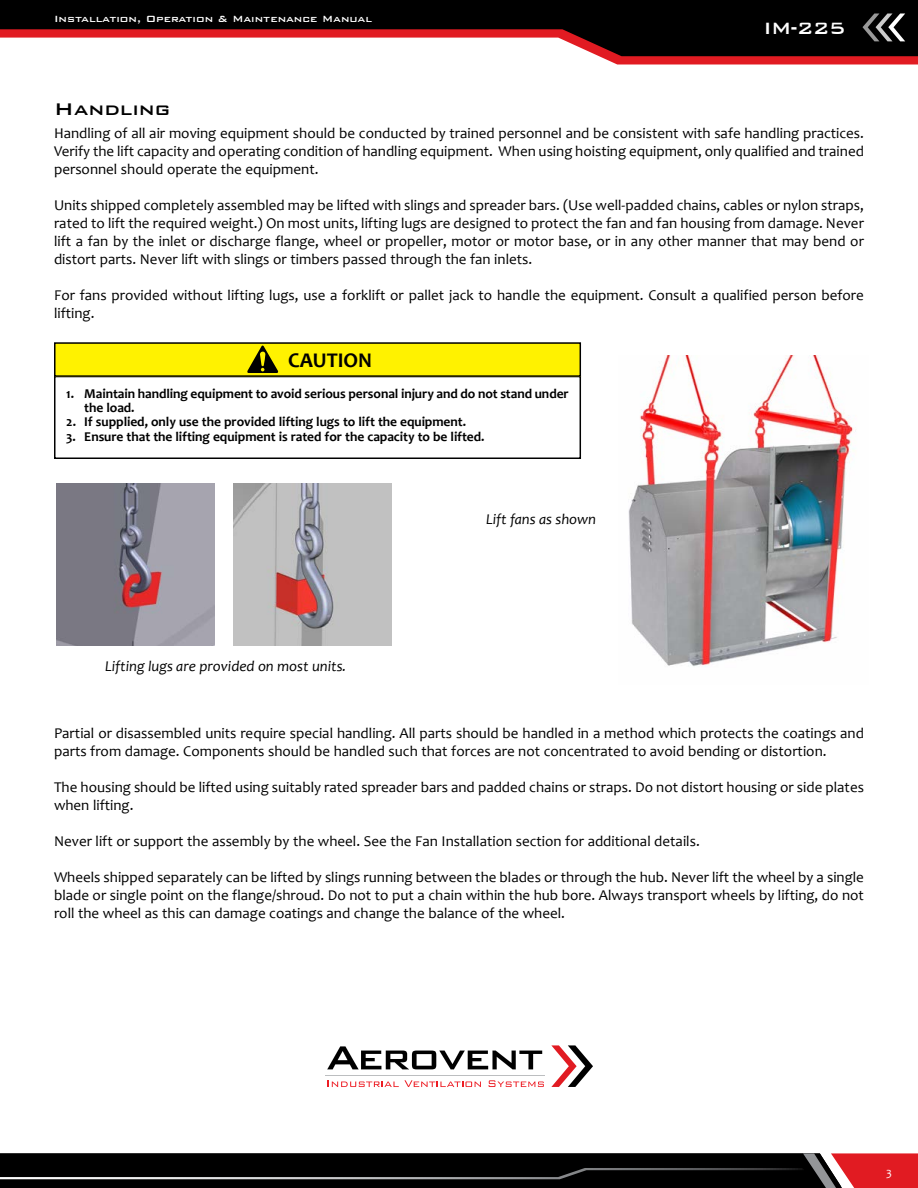
<style>
.page{position:relative;width:918px;height:1188px;background:#fff}
.page>*{position:absolute;margin:0;border:0;box-sizing:border-box;transform-origin:0 0}
.t1{font:500 22.5px "Bank Gothic BT";color:#000}
.t2{font:500 21.9px "Bank Gothic BT";color:#fff}
.t3{font:700 21px "Candara";color:#000}
.t4{font:15px/18px "Candara";color:#000;text-align:justify}
.t5{font:italic 15px "Candara";color:#000}
.t6{font:700 13.5px/14.2px "Candara";letter-spacing:-.005em;color:#000}
.t7{font:500 12px "Bank Gothic BT";color:#fff}
.t8{font:12px "Candara";color:#fff}
</style>
<div class="page">
<svg style="left:599px;top:56px;width:319px;height:9px;background:#de2d33"></svg>
<svg style="left:0;top:0;width:918px;height:56px;fill:#000"></svg>
<svg style="left:863px;top:14px;width:42px;height:27px"></svg>
<svg style="left:0;top:1153px;width:918px;height:35px;background:#221212"></svg>
<img style="left:628px;top:356px;width:226px;height:311px">
<img style="left:233px;top:484px;width:158px;height:162px">
<img style="left:56px;top:483px;width:158px;height:162px">
<div style="left:54px;top:376px;width:527px;height:83px;border:2px solid #000"></div>
<div style="left:55px;top:343px;width:525px;height:33px;background:#fff200"></div>
<div style="left:54px;top:342px;width:527px;height:35px;border:2px solid #000"></div>
<svg style="left:247px;top:345px;width:32px;height:28px"></svg>
<hr style="left:326px;top:1075px;width:219px;height:1px;background:#bcbec0">
<svg style="left:328px;top:1080px;width:153px;height:7px"></svg>
<svg style="left:488px;top:1080px;width:56px;height:7px"></svg>
<svg style="left:327px;top:1046px;width:215px;height:23px"></svg>
<svg style="left:551px;top:1045px;width:42px;height:42px"></svg>
<p class="t7" style="left:54px;top:12px;width:320px">Installation, Operation &amp; Maintenance Manual</p>
<h2 class="t2" style="left:763px;top:16px;width:84px">IM-225</h2>
<h1 class="t1" style="left:54px;top:97px;width:118px">Handling</h1>
<p class="t4" style="left:54px;top:124px;width:812px">Handling of all air moving equipment should be conducted by trained personnel and be consistent with safe handling practices.<br>Verify the lift capacity and operating condition of handling equipment. When using hoisting equipment, only qualified and trained personnel should operate the equipment.</p>
<p class="t4" style="left:54px;top:196px;width:812px">Units shipped completely assembled may be lifted with slings and spreader bars. (Use well-padded chains, cables or nylon straps, rated to lift the required weight.) On most units, lifting lugs are designed to protect the fan and fan housing from damage. Never lift a fan by the inlet or discharge flange, wheel or propeller, motor or motor base, or in any other manner that may bend or distort parts. Never lift with slings or timbers passed through the fan inlets.</p>
<p class="t4" style="left:54px;top:286px;width:812px">For fans provided without lifting lugs, use a forklift or pallet jack to handle the equipment. Consult a qualified person before lifting.</p>
<h3 class="t3" style="left:288px;top:347px;width:85px">CAUTION</h3>
<p class="t6" style="left:84px;top:386px;width:486px;text-indent:-18px">1. Maintain handling equipment to avoid serious personal injury and do not stand under the load.</p>
<p class="t6" style="left:66px;top:415px;width:401px">2. If supplied, only use the provided lifting lugs to lift the equipment.</p>
<p class="t6" style="left:66px;top:429px;width:420px">3. Ensure that the lifting equipment is rated for the capacity to be lifted.</p>
<p class="t5" style="left:105px;top:656px;width:243px">Lifting lugs are provided on most units.</p>
<p class="t5" style="left:486px;top:510px;width:112px">Lift fans as shown</p>
<p class="t4" style="left:54px;top:724px;width:812px">Partial or disassembled units require special handling. All parts should be handled in a method which protects the coatings and parts from damage. Components should be handled such that forces are not concentrated to avoid bending or distortion.</p>
<p class="t4" style="left:54px;top:778px;width:812px">The housing should be lifted using suitably rated spreader bars and padded chains or straps. Do not distort housing or side plates when lifting.</p>
<p class="t4" style="left:54px;top:832px;width:647px">Never lift or support the assembly by the wheel. See the Fan Installation section for additional details.</p>
<p class="t4" style="left:54px;top:868px;width:812px">Wheels shipped separately can be lifted by slings running between the blades or through the hub. Never lift the wheel by a single blade or single point on the flange/shroud. Do not to put a chain within the hub bore. Always transport wheels by lifting, do not roll the wheel as this can damage coatings and change the balance of the wheel.</p>
<p class="t8" style="left:886px;top:1164px;width:7px">3</p>
</div>
